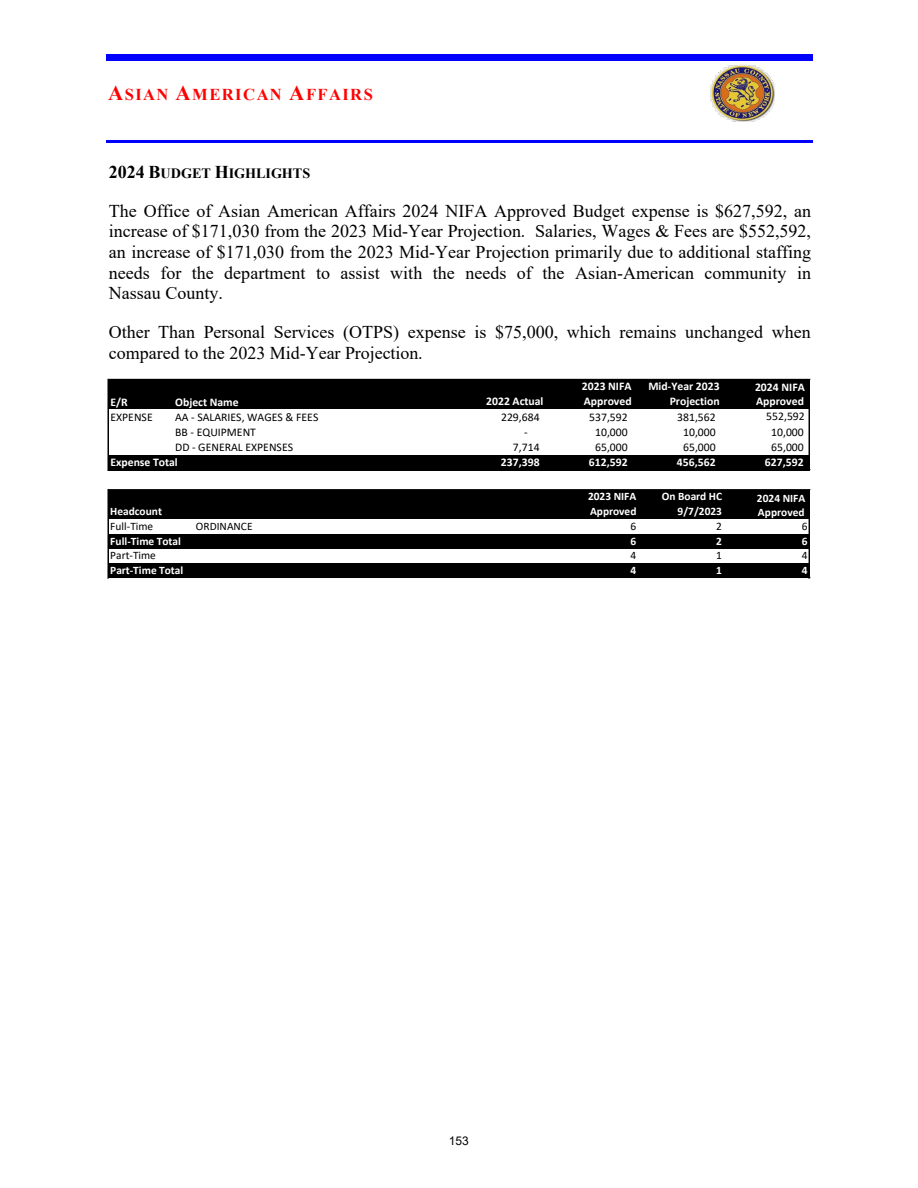
<style>
.page{position:relative;width:918px;height:1188px;background:#fff}
.page>*{position:absolute;margin:0;border:0;box-sizing:border-box;transform-origin:0 0}
.t1{font:18px/20.7px "Times New Roman";color:#000;text-align:justify}
.t2{font:700 16.5px "Times New Roman";letter-spacing:.085em;color:#f00}
.t3{font:700 14.25px "Times New Roman";letter-spacing:-.005em;color:#000}
.t4{font:12px "Arial";color:#000}
.t5{font:11.7px "Calibri";color:#000}
.t6{font:700 11.7px/15.1px "Calibri";color:#fff}
.t7{font:700 11.4px/14.7px "Calibri";color:#fff}
.t8{font:11.4px "Calibri";color:#000}
.s1{font-size:21px}
.s2{font-size:18px}
</style>
<div class="page">
<img style="left:711px;top:64px;width:64px;height:57px">
<div style="left:106px;top:54px;width:706px;height:5px;background:#00f"></div>
<hr style="left:106px;top:60px;width:706px;height:1px;background:#00f">
<hr style="left:106px;top:141px;width:706px;height:2px;background:#00f">
<div style="left:109px;top:380px;width:701px;height:30px;background:#000"></div>
<div style="left:109px;top:455px;width:701px;height:15px;background:#000"></div>
<hr style="left:108px;top:379px;width:1px;height:92px;background:#000">
<hr style="left:809px;top:380px;width:1px;height:91px;background:#000">
<hr style="left:109px;top:379px;width:701px;height:1px;background:#000">
<hr style="left:109px;top:470px;width:701px;height:1px;background:#000">
<div style="left:109px;top:490px;width:701px;height:29px;background:#000"></div>
<div style="left:109px;top:534px;width:701px;height:15px;background:#000"></div>
<div style="left:109px;top:563px;width:701px;height:15px;background:#000"></div>
<hr style="left:108px;top:490px;width:1px;height:88px;background:#000">
<hr style="left:809px;top:490px;width:1px;height:88px;background:#000">
<hr style="left:109px;top:489px;width:701px;height:1px;background:#000">
<hr style="left:109px;top:578px;width:701px;height:1px;background:#000">
<p class="t2" style="left:108px;top:82px;width:266px"><span class="s1">A</span>SIAN <span class="s1">A</span>MERICAN <span class="s1">A</span>FFAIRS</p>
<p class="t3" style="left:109px;top:163px;width:203px"><span class="s2">2024 B</span>UDGET <span class="s2">H</span>IGHLIGHTS</p>
<p class="t1" style="left:109px;top:200px;width:704px">The Office of Asian American Affairs 2024 NIFA Approved Budget expense is $627,592, an increase of $171,030 from the 2023 Mid-Year Projection. Salaries, Wages &amp; Fees are $552,592, an increase of $171,030 from the 2023 Mid-Year Projection primarily due to additional staffing needs for the department to assist with the needs of the Asian-American community in Nassau County.</p>
<p class="t1" style="left:109px;top:321px;width:703px">Other Than Personal Services (OTPS) expense is $75,000, which remains unchanged when compared to the 2023 Mid-Year Projection.</p>
<p class="t6" style="left:110px;top:394px;width:19px">E/R</p>
<p class="t6" style="left:175px;top:394px;width:65px">Object Name</p>
<p class="t6" style="left:486px;top:394px;width:59px">2022 Actual</p>
<p class="t6" style="left:582px;top:379px;width:51px">2023 NIFA<br>Approved</p>
<p class="t6" style="left:648px;top:379px;width:73px;text-align:right">Mid-Year 2023<br>Projection</p>
<p class="t6" style="left:755px;top:380px;width:51px;line-height:14.1px">2024 NIFA<br>Approved</p>
<p class="t5" style="left:110px;top:409px;width:44px">EXPENSE</p>
<p class="t5" style="left:175px;top:409px;width:145px">AA - SALARIES, WAGES &amp; FEES</p>
<p class="t5" style="left:501px;top:409px;width:40px">229,684</p>
<p class="t5" style="left:589px;top:409px;width:40px">537,592</p>
<p class="t5" style="left:677px;top:409px;width:40px">381,562</p>
<p class="t5" style="left:766px;top:408px;width:40px">552,592</p>
<p class="t5" style="left:175px;top:424px;width:82px">BB - EQUIPMENT</p>
<p class="t5" style="left:524px;top:424px;width:5px">-</p>
<p class="t5" style="left:595px;top:424px;width:34px">10,000</p>
<p class="t5" style="left:683px;top:424px;width:34px">10,000</p>
<p class="t5" style="left:771px;top:424px;width:34px">10,000</p>
<p class="t5" style="left:175px;top:439px;width:119px">DD - GENERAL EXPENSES</p>
<p class="t5" style="left:513px;top:439px;width:28px">7,714</p>
<p class="t5" style="left:595px;top:439px;width:34px">65,000</p>
<p class="t5" style="left:683px;top:439px;width:34px">65,000</p>
<p class="t5" style="left:771px;top:439px;width:34px">65,000</p>
<p class="t6" style="left:110px;top:454px;width:69px">Expense Total</p>
<p class="t6" style="left:501px;top:454px;width:40px">237,398</p>
<p class="t6" style="left:589px;top:454px;width:40px">612,592</p>
<p class="t6" style="left:677px;top:454px;width:40px">456,562</p>
<p class="t6" style="left:765px;top:454px;width:40px">627,592</p>
<p class="t7" style="left:110px;top:504px;width:53px">Headcount</p>
<p class="t7" style="left:588px;top:489px;width:50px">2023 NIFA<br>Approved</p>
<p class="t7" style="left:662px;top:489px;width:62px;text-align:right">On Board HC<br>9/7/2023</p>
<p class="t7" style="left:757px;top:491px;width:50px;line-height:13.8px">2024 NIFA<br>Approved</p>
<p class="t8" style="left:110px;top:518px;width:45px">Full-Time</p>
<p class="t8" style="left:196px;top:518px;width:58px">ORDINANCE</p>
<p class="t8" style="left:630px;top:518px;width:7px">6</p>
<p class="t8" style="left:716px;top:518px;width:7px">2</p>
<p class="t8" style="left:802px;top:518px;width:7px">6</p>
<p class="t7" style="left:110px;top:533px;width:72px">Full-Time Total</p>
<p class="t7" style="left:630px;top:533px;width:7px">6</p>
<p class="t7" style="left:716px;top:533px;width:7px">2</p>
<p class="t7" style="left:802px;top:533px;width:7px">6</p>
<p class="t8" style="left:110px;top:548px;width:47px">Part-Time</p>
<p class="t8" style="left:630px;top:548px;width:7px">4</p>
<p class="t8" style="left:716px;top:548px;width:7px">1</p>
<p class="t8" style="left:802px;top:548px;width:7px">4</p>
<p class="t7" style="left:110px;top:563px;width:74px">Part-Time Total</p>
<p class="t7" style="left:630px;top:563px;width:7px">4</p>
<p class="t7" style="left:716px;top:563px;width:7px">1</p>
<p class="t7" style="left:802px;top:563px;width:7px">4</p>
<p class="t4" style="left:449px;top:1132px;width:22px">153</p>
</div>
